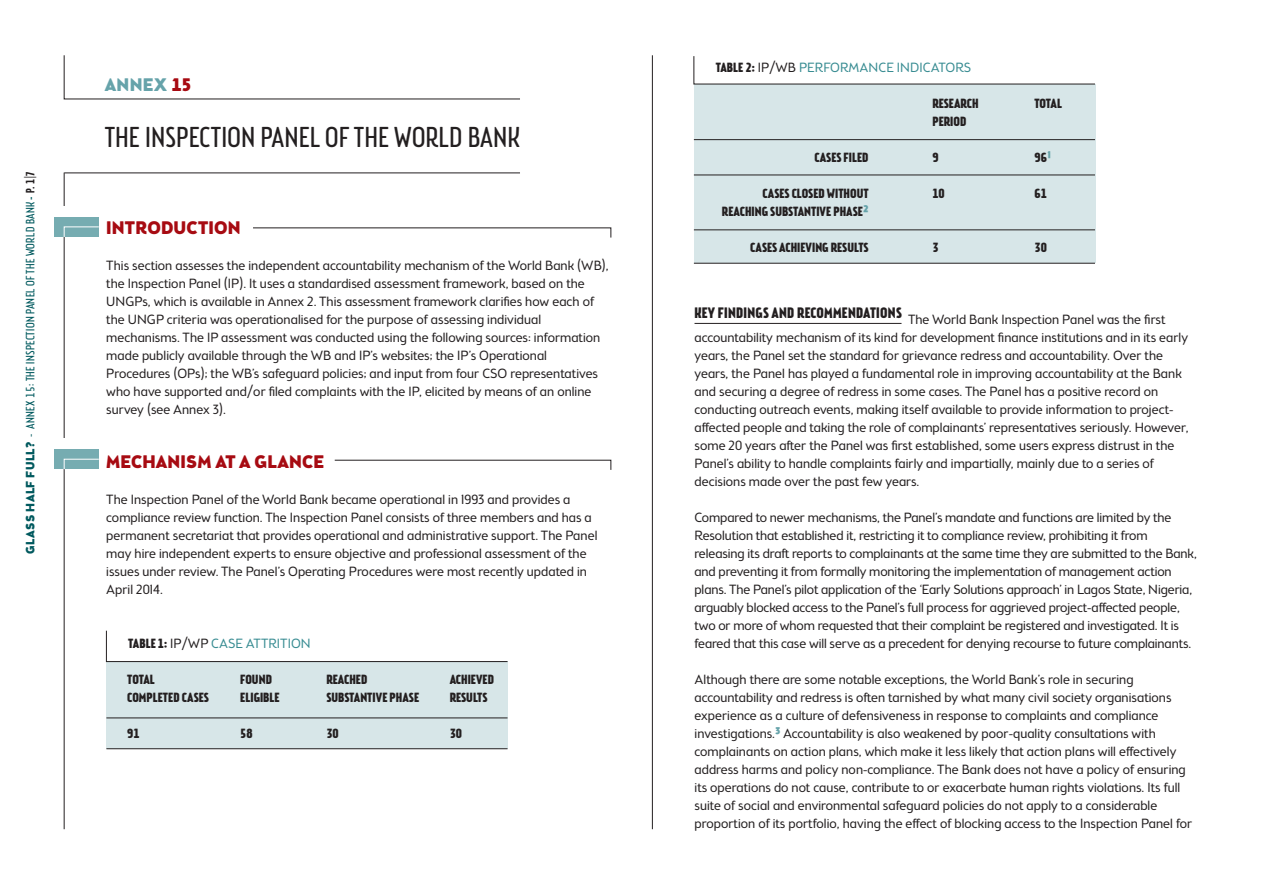
<style>
.page{position:relative;width:1263px;height:893px;background:#fff}
.page>*{position:absolute;margin:0;border:0;box-sizing:border-box;transform-origin:0 0}
.t1{font:300 28.5px "Brooklyn Samuels Three";letter-spacing:.02em;color:#231f20}
.t2{font:900 18px "Brooklyn Samuels Five";letter-spacing:.01em;color:#a70b12}
.t3{font:900 18px "Brooklyn Samuels Five";letter-spacing:.02em;color:#66a3aa}
.t4{font:700 15px "Brooklyn Samuels Three";letter-spacing:.02em;color:#231f20}
.t5{font:300 13.2px/18px "Brooklyn Samuels Five";letter-spacing:.005em;color:#231f20}
.t6{font:700 13.2px/18px "Brooklyn Samuels Three";letter-spacing:.005em;color:#231f20}
.t7{font:300 13.2px "Brooklyn Samuels Five";letter-spacing:.005em;color:#388c92}
.t8{font:300 12px "Brooklyn Samuels Three";letter-spacing:.03em;color:#00595e}
.s1{font-family:"Brooklyn Samuels Five";font-weight:900}
.s2{font-family:"Brooklyn Samuels Two";font-weight:500}
.s3{font-family:"Brooklyn Samuels Two";font-weight:500;color:#231f20}
.s4{color:#a70a12}
.s5{font-family:"Brooklyn Samuels Five";font-weight:300}
.s6{font-family:"Brooklyn Samuels Five";font-weight:300;color:#388c92}
.s7{font-family:"Brooklyn Samuels Three";font-weight:700;color:#231f20}
.s8{color:#231f20}
.s9{font-family:"Brooklyn Samuels Five";font-weight:900;font-size:15px;color:#66a3aa}
.s10{font-weight:900;font-size:15px;color:#66a3aa}
</style>
<div class="page">
<hr style="left:652px;top:55px;width:1px;height:774px;background:#231f20">
<hr style="left:64px;top:173px;width:1px;height:656px;background:#231f20">
<hr style="left:64px;top:173px;width:456px;height:1px;background:#231f20">
<svg style="left:63px;top:55px;width:457px;height:45px"></svg>
<hr style="left:694px;top:323px;width:207px;height:1px;background:#231f20">
<svg style="left:253px;top:227px;width:359px;height:11px"></svg>
<div style="left:54px;top:217px;width:45px;height:20px;background:#76acb1"></div>
<svg style="left:63px;top:226px;width:36px;height:12px"></svg>
<div style="left:54px;top:206px;width:45px;height:11px;background:#fff"></div>
<svg style="left:334px;top:459px;width:278px;height:11px"></svg>
<div style="left:54px;top:449px;width:45px;height:20px;background:#76acb1"></div>
<svg style="left:63px;top:458px;width:36px;height:12px"></svg>
<div style="left:54px;top:439px;width:45px;height:10px;background:#fff"></div>
<div style="left:694px;top:84px;width:402px;height:179px;background:#d7e6e8"></div>
<hr style="left:694px;top:229px;width:401px;height:1px;background:#231f20">
<hr style="left:694px;top:263px;width:401px;height:1px;background:#231f20">
<hr style="left:694px;top:175px;width:401px;height:1px;background:#231f20">
<hr style="left:694px;top:139px;width:401px;height:1px;background:#231f20">
<svg style="left:693px;top:56px;width:402px;height:29px"></svg>
<div style="left:106px;top:661px;width:401px;height:88px;background:#d7e6e8"></div>
<hr style="left:106px;top:717px;width:401px;height:1px;background:#231f20">
<svg style="left:106px;top:630px;width:402px;height:32px"></svg>
<hr style="left:106px;top:748px;width:401px;height:1px;background:#231f20">
<p class="t8" style="left:24px;top:554px;width:383px;rotate:-90deg"><span class="s1">GLASS HALF FULL?</span> - ANNEX 15: THE INSPECTION PANEL OF THE WORLD BANK <span class="s2">-</span> <span class="s3">p. 1|7</span></p>
<h2 class="t3" style="left:105px;top:74px;width:88px">ANNEX <span class="s4">15</span></h2>
<h1 class="t1" style="left:105px;top:121px;width:169px">THE INSPECTION PANE</h1>
<h1 class="t1" style="left:310px;top:121px;width:211px">L OF THE WORLD BANK</h1>
<h2 class="t2" style="left:106px;top:217px;width:136px">INTRODUCTION</h2>
<p class="t5" style="left:106px;top:257px;width:504px">This section assesses the independent accountability mechanism of the World Bank (WB), the Inspection Panel (IP). It uses a standardised assessment framework, based on the UNGPs, which is available in Annex 2. This assessment framework clarifies how each of the UNGP criteria was operationalised for the purpose of assessing individual mechanisms. The IP assessment was conducted using the following sources: information made publicly available through the WB and IP’s websites; the IP’s Operational Procedures (OPs); the WB’s safeguard policies; and input from four CSO representatives who have supported and/or filed complaints with the IP, elicited by means of an online survey (see Annex 3).</p>
<h2 class="t2" style="left:106px;top:451px;width:62px">MECHANISM</h2>
<h2 class="t2" style="left:215px;top:451px;width:52px">AT AGLANC</h2>
<h2 class="t2" style="left:313px;top:451px;width:12px">E</h2>
<p class="t5" style="left:106px;top:491px;width:493px">The Inspection Panel of the World Bank became operational in 1993 and provides a compliance review function. The Inspection Panel consists of three members and has a permanent secretariat that provides operational and administrative support. The Panel may hire independent experts to ensure objective and professional assessment of the issues under review. The Panel’s Operating Procedures were most recently updated in April 2014.</p>
<p class="t6" style="left:128px;top:636px;width:100px">TABLE 1: <span class="s5">IP/WP</span> <span class="s6">Case</span></p>
<p class="t7" style="left:246px;top:636px;width:9px">attrition</p>
<p class="t6" style="left:127px;top:672px;width:83px">TOTAL<br>COMPLETED CASES</p>
<p class="t6" style="left:127px;top:726px;width:14px">91</p>
<p class="t6" style="left:240px;top:672px;width:41px">FOUND<br>ELIGIBLE</p>
<p class="t6" style="left:240px;top:726px;width:14px">58</p>
<p class="t6" style="left:326px;top:672px;width:94px">REACHED<br>SUBSTANTIVE PHASE</p>
<p class="t6" style="left:326px;top:726px;width:14px">30</p>
<p class="t6" style="left:450px;top:672px;width:39px">ACHIEVED<br>RESULTS</p>
<p class="t6" style="left:450px;top:726px;width:14px">30</p>
<p class="t7" style="left:716px;top:60px;width:154px"><span class="s7">TABLE 2:</span> <span class="s8">IP/WB</span> Performance</p>
<p class="t7" style="left:897px;top:60px;width:31px">indicators</p>
<p class="t6" style="left:814px;top:150px;width:56px">CASES FILED</p>
<p class="t6" style="left:722px;top:186px;width:148px;text-align:right">CASES CLOSED WITHOUT<br>REACHING SUBSTANTIVE PHASE<span class="s9">2</span></p>
<p class="t6" style="left:750px;top:240px;width:120px">CASES ACHIEVING RESULTS</p>
<p class="t6" style="left:932px;top:96px;width:48px">RESEARCH<br>PERIOD</p>
<p class="t6" style="left:932px;top:150px;width:8px">9</p>
<p class="t6" style="left:932px;top:186px;width:14px">10</p>
<p class="t6" style="left:932px;top:240px;width:8px">3</p>
<p class="t6" style="left:1034px;top:96px;width:29px">TOTAL</p>
<p class="t6" style="left:1034px;top:150px;width:18px">96<span class="s9">1</span></p>
<p class="t6" style="left:1034px;top:186px;width:14px">61</p>
<p class="t6" style="left:1034px;top:240px;width:14px">30</p>
<p class="t4" style="left:694px;top:304px;width:209px">KEY FINDINGS AND RECOMMENDATIONS</p>
<p class="t5" style="left:694px;top:311px;width:495px;text-indent:213px">The World Bank Inspection Panel was the first accountability mechanism of its kind for development finance institutions and in its early years, the Panel set the standard for grievance redress and accountability. Over the years, the Panel has played a fundamental role in improving accountability at the Bank and securing a degree of redress in some cases. The Panel has a positive record on conducting outreach events, making itself available to provide information to project&shy;affected people and taking the role of complainants’ representatives seriously. However, some 20 years after the Panel was first established, some users express distrust in the Panel’s ability to handle complaints fairly and impartially, mainly due to a series of decisions made over the past few years.</p>
<p class="t5" style="left:694px;top:509px;width:504px">Compared to newer mechanisms, the Panel’s mandate and functions are limited by the Resolution that established it, restricting it to compliance review, prohibiting it from releasing its draft reports to complainants at the same time they are submitted to the Bank, and preventing it from formally monitoring the implementation of management action plans. The Panel’s pilot application of the ‘Early Solutions approach’ in Lagos State, Nigeria, arguably blocked access to the Panel’s full process for aggrieved project-affected people, two or more of whom requested that their complaint be registered and investigated. It is feared that this case will serve as a precedent for denying recourse to future complainants.</p>
<p class="t5" style="left:694px;top:671px;width:499px">Although there are some notable exceptions, the World Bank’s role in securing accountability and redress is often tarnished by what many civil society organisations experience as a culture of defensiveness in response to complaints and compliance investigations.<span class="s10">3</span> Accountability is also weakened by poor-quality consultations with complainants on action plans, which make it less likely that action plans will effectively address harms and policy non-compliance. The Bank does not have a policy of ensuring its operations do not cause, contribute to or exacerbate human rights violations. Its full suite of social and environmental safeguard policies do not apply to a considerable proportion of its portfolio, having the effect of blocking access to the Inspection Panel for</p>
</div>
